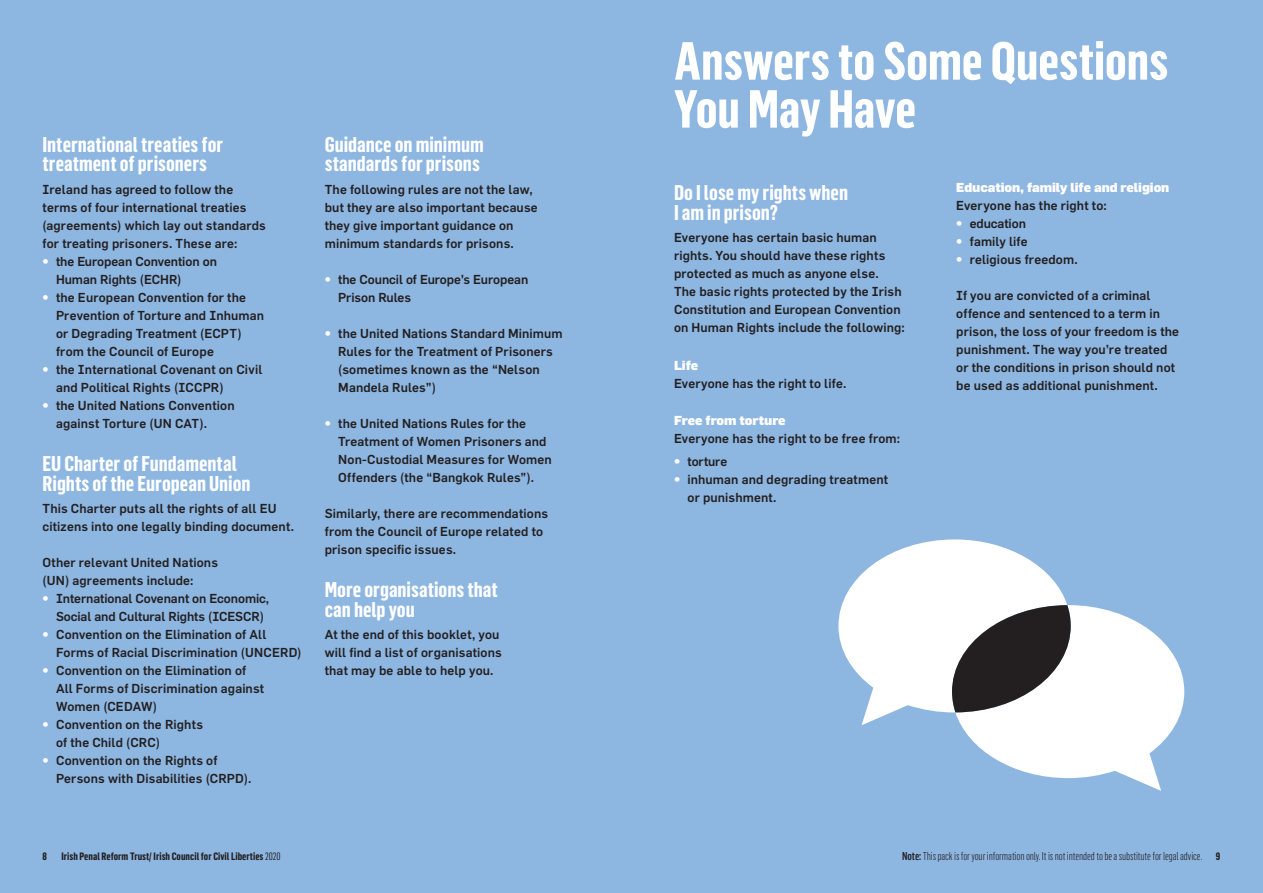
<style>
.page{position:relative;width:1263px;height:893px;background:#8db6e1}
.page>*{position:absolute;margin:0;border:0;box-sizing:border-box;transform-origin:0 0}
.t1{font:700 52.5px/48px "Flama Condensed";letter-spacing:-.005em;color:#fff}
.t2{font:700 21px/19.5px "Flama Condensed";color:#fff}
.t3{font:500 12.75px/18px "Flama";letter-spacing:.01em;color:#231f20}
.t4{font:900 12.75px "Flama";letter-spacing:-.005em;color:#fff}
.t5{font:300 11.25px "Flama Condensed";letter-spacing:-.01em;color:#231f20}
.t6{font:700 10.5px "Flama Condensed";letter-spacing:.005em;color:#231f20}
.s1{font-weight:900;color:#fff}
.s2{font-weight:400}
.s3{font-weight:500}
.s4{font-weight:700;font-size:10.5px}
</style>
<div class="page">
<svg style="left:838px;top:539px;width:346px;height:252px"></svg>
<h2 class="t2" style="left:43px;top:134px;width:182px">International treaties for treatment of prisoners</h2>
<p class="t3" style="left:43px;top:180px;width:225px">Ireland has agreed to follow the terms of four international treaties (agreements) which lay out standards for treating prisoners. These are:</p>
<p class="t3" style="left:56px;top:252px;width:162px;text-indent:-14px"><span class="s1">•</span> the European Convention on<br>Human Rights (ECHR)</p>
<p class="t3" style="left:56px;top:288px;width:210px;text-indent:-14px"><span class="s1">•</span> the European Convention for the<br>Prevention of Torture and Inhuman or Degrading Treatment (ECPT) from the Council of Europe</p>
<p class="t3" style="left:56px;top:360px;width:208px;text-indent:-14px"><span class="s1">•</span> the International Covenant on Civil and Political Rights (ICCPR)</p>
<p class="t3" style="left:56px;top:396px;width:180px;text-indent:-14px"><span class="s1">•</span> the United Nations Convention against Torture (UN CAT).</p>
<h2 class="t2" style="left:43px;top:453px;width:210px">EU Charter of Fundamental<br>Rights of the European Union</h2>
<p class="t3" style="left:43px;top:499px;width:253px">This Charter puts all the rights of all EU citizens into one legally binding document.</p>
<p class="t3" style="left:43px;top:553px;width:177px">Other relevant United Nations (UN) agreements include:</p>
<p class="t3" style="left:56px;top:589px;width:215px;text-indent:-14px"><span class="s1">•</span> International Covenant on Economic,<br>Social and Cultural Rights (ICESCR)</p>
<p class="t3" style="left:56px;top:625px;width:247px;text-indent:-14px"><span class="s1">•</span> Convention on the Elimination of All<br>Forms of Racial Discrimination (UNCERD)</p>
<p class="t3" style="left:56px;top:661px;width:210px;text-indent:-14px"><span class="s1">•</span> Convention on the Elimination of<br>All Forms of Discrimination against<br>Women (CEDAW)</p>
<p class="t3" style="left:56px;top:715px;width:149px;text-indent:-14px"><span class="s1">•</span> Convention on the Rights of the Child (CRC)</p>
<p class="t3" style="left:56px;top:752px;width:197px;text-indent:-14px"><span class="s1">•</span> Convention on the Rights of<br>Persons with Disabilities (CRPD).</p>
<h2 class="t2" style="left:325px;top:134px;width:160px">Guidance on minimum standards for prisons</h2>
<p class="t3" style="left:325px;top:180px;width:215px">The following rules are not the law, but they are also important because they give important guidance on minimum standards for prisons.</p>
<p class="t3" style="left:338px;top:270px;width:192px;text-indent:-14px"><span class="s1">•</span> the Council of Europe’s European<br>Prison Rules</p>
<p class="t3" style="left:338px;top:324px;width:226px;text-indent:-14px"><span class="s1">•</span> the United Nations Standard Minimum<br>Rules for the Treatment of Prisoners (sometimes known as the “Nelson<br>Mandela Rules”)</p>
<p class="t3" style="left:338px;top:414px;width:215px;text-indent:-14px"><span class="s1">•</span> the United Nations Rules for the Treatment of Women Prisoners and Non-Custodial Measures for Women Offenders (the “Bangkok Rules”).</p>
<p class="t3" style="left:325px;top:504px;width:225px">Similarly, there are recommendations from the Council of Europe related to prison specific issues.</p>
<h2 class="t2" style="left:325px;top:579px;width:175px">More organisations that can help you</h2>
<p class="t3" style="left:325px;top:625px;width:179px">At the end of this booklet, you will find a list of organisations that may be able to help you.</p>
<h1 class="t1" style="left:674px;top:35px;width:496px">Answers to Some Questions<br>You May Have</h1>
<h2 class="t2" style="left:674px;top:182px;width:176px">Do I lose my rights when<br>I am in prison?</h2>
<p class="t3" style="left:674px;top:228px;width:232px">Everyone has certain basic human rights. You should have these rights protected as much as anyone else.<br>The basic rights protected by the Irish Constitution and European Convention on Human Rights include the following:</p>
<p class="t4" style="left:674px;top:357px;width:26px">Life</p>
<p class="t3" style="left:674px;top:374px;width:174px">Everyone has the right to life.</p>
<p class="t4" style="left:674px;top:412px;width:113px">Free from torture</p>
<p class="t3" style="left:674px;top:429px;width:228px">Everyone has the right to be free from:</p>
<p class="t3" style="left:674px;top:452px;width:55px"><span class="s1">•</span> torture</p>
<p class="t3" style="left:687px;top:470px;width:202px;text-indent:-14px"><span class="s1">•</span> inhuman and degrading treatment or punishment.</p>
<p class="t4" style="left:956px;top:180px;width:215px">Education, family life and religion</p>
<p class="t3" style="left:956px;top:197px;width:152px">Everyone has the right to:</p>
<p class="t3" style="left:956px;top:215px;width:71px"><span class="s1">•</span> education</p>
<p class="t3" style="left:956px;top:233px;width:73px"><span class="s1">•</span> family life</p>
<p class="t3" style="left:956px;top:251px;width:123px"><span class="s1">•</span> religious freedom.</p>
<p class="t3" style="left:956px;top:287px;width:224px">If you are convicted of a criminal offence and sentenced to a term in prison, the loss of your freedom is the punishment. The way you’re treated or the conditions in prison should not be used as additional punishment.</p>
<p class="t6" style="left:43px;top:850px;width:6px">8</p>
<p class="t6" style="left:61px;top:850px;width:221px">Irish Penal Reform Trust/ Irish Council for Civil Liberties <span class="s2">2020</span></p>
<p class="t5" style="left:902px;top:849px;width:320px"><span class="s3">Note:</span>This pack is for your information only. It is not intended to be a substitute for legal advice. <span class="s4">9</span></p>
</div>
